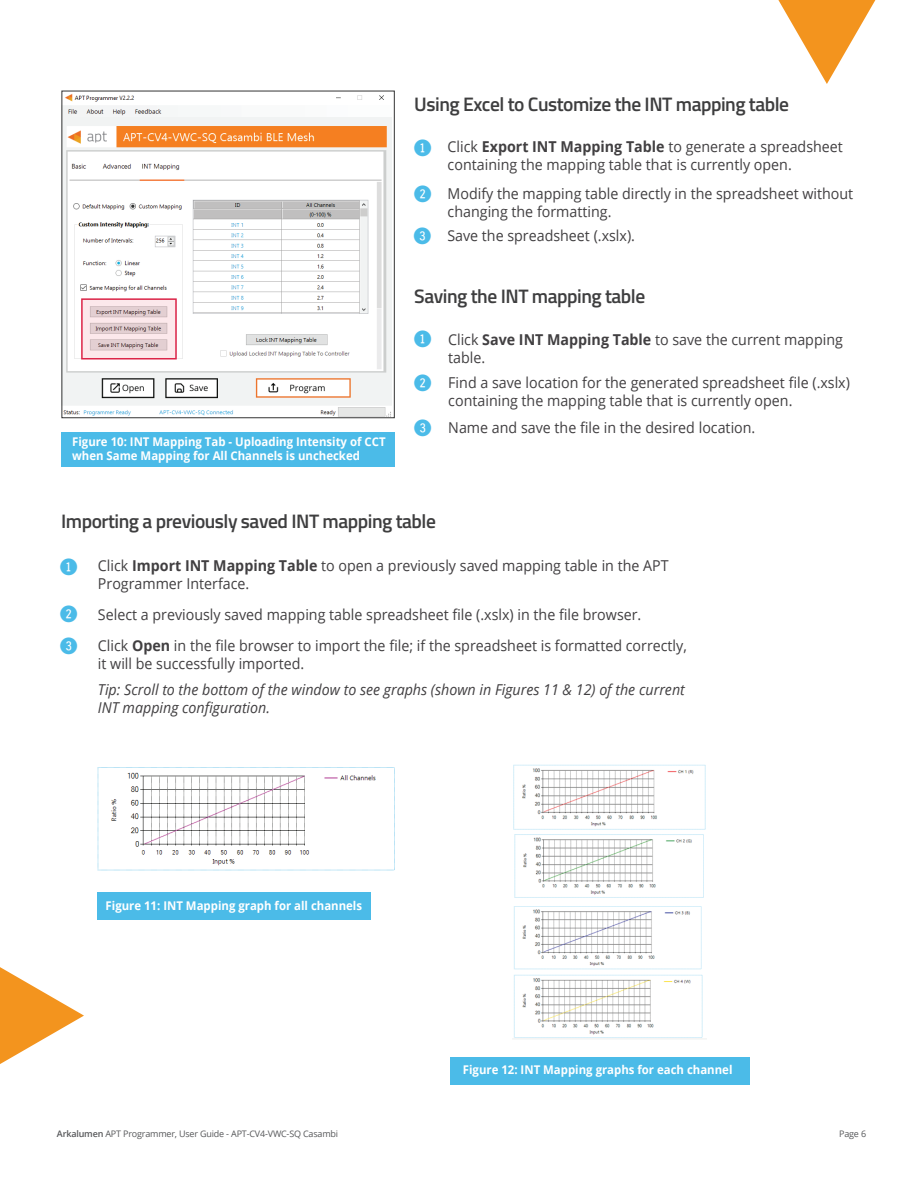
<style>
.page{position:relative;width:918px;height:1188px;background:#fff}
.page>*{position:absolute;margin:0;border:0;box-sizing:border-box;transform-origin:0 0}
.t1{font:22.5px/48px "Fyra Numeric Circle Closed";color:#4bbbe8}
.t2{font:600 19.5px "Titillium Web";letter-spacing:-.025em;color:#3e3e3f}
.t3{font:15px/18px "Open Sans";color:#413f41;scale:.95 1}
.t4{font:italic 15px/18px "Open Sans";color:#413f41;scale:.95 1}
.t5{font:700 12px/14.4px "Open Sans";color:#fff;scale:.95 1}
.t6{font:9px "Open Sans";letter-spacing:-.02em;color:#57585a}
.s1{font-family:"Fyra Numeric Circle Closed";font-size:22.5px;color:#4bbbe8}
.s2{font-weight:700}
.s3{font-weight:600}
</style>
<div class="page">
<img style="left:64px;top:94px;width:327px;height:322px">
<div style="left:97px;top:892px;width:273px;height:28px;background:#4bbbe8"></div>
<div style="left:451px;top:1057px;width:299px;height:28px;background:#4bbbe8"></div>
<svg style="left:778px;top:0;width:97px;height:84px"></svg>
<svg style="left:0;top:967px;width:84px;height:97px"></svg>
<div style="left:62px;top:432px;width:333px;height:35px;background:#4bbbe8"></div>
<div style="left:81px;top:298px;width:96px;height:61px;border:2px solid #d91d43"></div>
<svg style="left:82px;top:299px;width:94px;height:60px;background:#e6cace"></svg>
<img style="left:97px;top:767px;width:298px;height:104px">
<img style="left:513px;top:764px;width:193px;height:275px">
<div style="left:62px;top:91px;width:333px;height:327px;border:1px solid #333434"></div>
<h2 class="t2" style="left:414px;top:89px;width:376px">Using Excel to Customize the INT mapping table</h2>
<p class="t3" style="left:448px;top:138px;width:418px;text-indent:-34px"><span class="s1">1</span> Click <span class="s2">Export INT Mapping Table</span> to generate a spreadsheet containing the mapping table that is currently open.</p>
<p class="t3" style="left:448px;top:184px;width:428px;text-indent:-34px"><span class="s1">2</span> Modify the mapping table directly in the spreadsheet without changing the formatting.</p>
<p class="t3" style="left:413px;top:226px;width:235px"><span class="s1">3</span> Save the spreadsheet (.xslx).</p>
<p class="t5" style="left:72px;top:434px;width:331px">Figure 10: INT Mapping Tab - Uploading Intensity of CCT when Same Mapping for All Channels is unchecked</p>
<h2 class="t2" style="left:414px;top:282px;width:232px">Saving the INT mapping table</h2>
<p class="t3" style="left:448px;top:330px;width:417px;text-indent:-35px"><span class="s1">1</span> Click <span class="s2">Save INT Mapping Table</span> to save the current mapping table.</p>
<p class="t3" style="left:448px;top:374px;width:424px;text-indent:-35px"><span class="s1">2</span> Find a save location for the generated spreadsheet file (.xslx) containing the mapping table that is currently open.</p>
<p class="t3" style="left:413px;top:418px;width:361px"><span class="s1">3</span> Name and save the file in the desired location.</p>
<h2 class="t2" style="left:61px;top:507px;width:376px">Importing a previously saved INT mapping table</h2>
<h1 class="t1" style="left:59px;top:543px;width:20px">1<br>2</h1>
<p class="t3" style="left:98px;top:556px;width:602px">Click <span class="s2">Import INT Mapping Table</span> to open a previously saved mapping table in the APT<br>Programmer Interface.</p>
<p class="t3" style="left:98px;top:598px;width:621px;line-height:31.3px">Select a previously saved mapping table spreadsheet file (.xslx) in the file browser.<br>Click <span class="s2">Open</span> in the file browser to import the file; if the spreadsheet is formatted correctly,</p>
<p class="t3" style="left:98px;top:654px;width:219px">it will be successfully imported.</p>
<h1 class="t1" style="left:59px;top:622px;width:20px">3</h1>
<p class="t4" style="left:98px;top:680px;width:619px">Tip: Scroll to the bottom of the window to see graphs (shown in Figures 11 &amp; 12) of the current<br>INT mapping configuration.</p>
<p class="t5" style="left:106px;top:898px;width:271px">Figure 11: INT Mapping graph for all channels</p>
<p class="t5" style="left:463px;top:1062px;width:285px">Figure 12: INT Mapping graphs for each channel</p>
<p class="t6" style="left:57px;top:1128px;width:283px"><span class="s3">Arkalumen</span> APT Programmer, User Guide - APT-CV4-VWC-SQ Casambi</p>
<p class="t6" style="left:839px;top:1128px;width:29px">Page 6</p>
</div>
